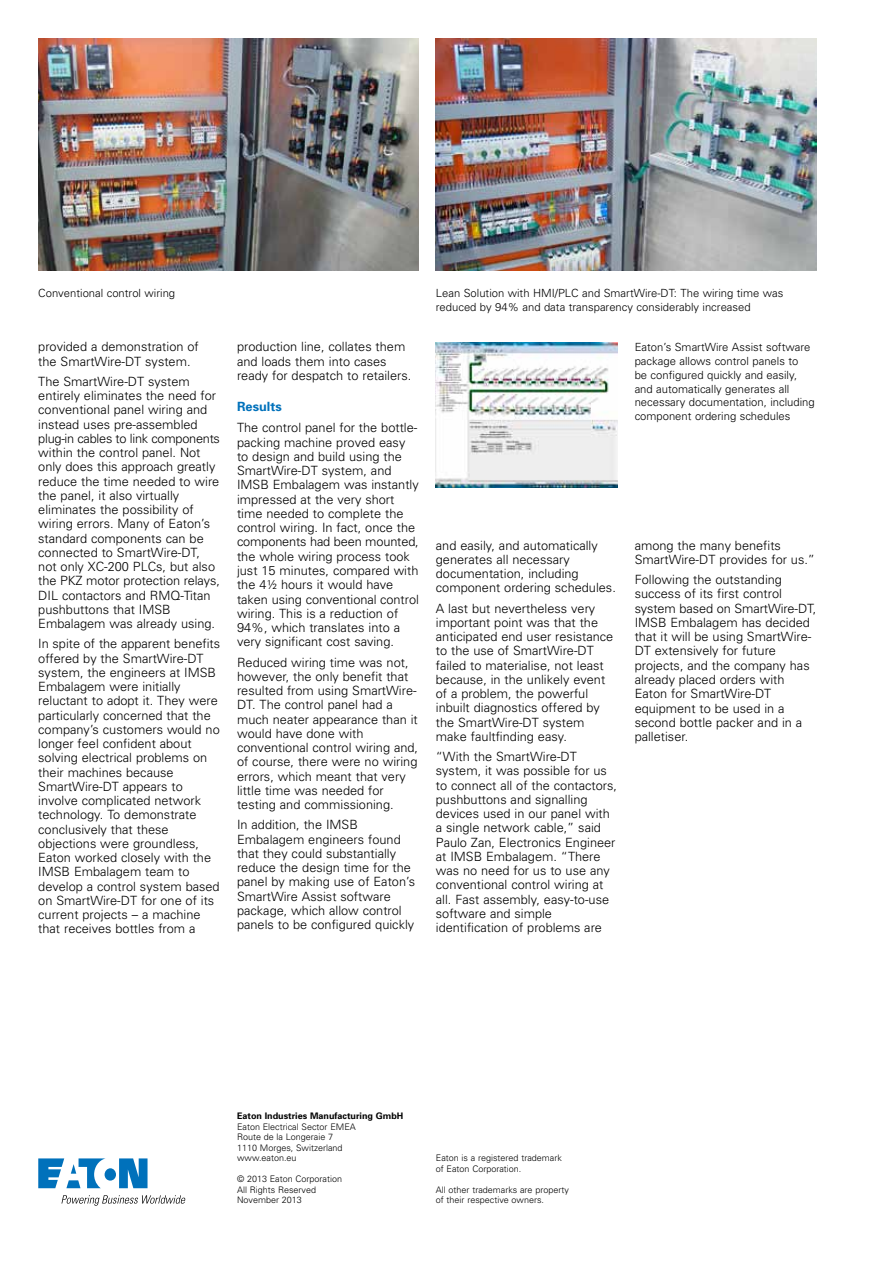
<style>
.page{position:relative;width:893px;height:1263px;background:#fff}
.page>*{position:absolute;margin:0;border:0;box-sizing:border-box;transform-origin:0 0}
.t1{font:300 12.75px/14.2px "Univers";color:#000}
.t2{font:700 12.75px "Univers";color:#0071bb}
.t3{font:300 11.25px/13.8px "Univers";color:#000}
.t4{font:300 9px/10.5px "Univers";color:#000}
.t5{font:700 9px "Univers";color:#000}
</style>
<div class="page">
<svg style="left:38px;top:1158px;width:110px;height:30px"></svg>
<svg style="left:61px;top:1195px;width:125px;height:11px"></svg>
<img style="left:436px;top:38px;width:380px;height:232px">
<img style="left:38px;top:38px;width:381px;height:232px">
<img style="left:436px;top:342px;width:182px;height:145px">
<p class="t3" style="left:38px;top:286px;width:138px">Conventional control wiring</p>
<p class="t3" style="left:436px;top:286px;width:349px">Lean Solution with HMI/PLC and SmartWire-DT: The wiring time was reduced by 94% and data transparency considerably increased</p>
<p class="t3" style="left:635px;top:340px;width:182px">Eaton’s SmartWire Assist software package allows control panels to<br>be configured quickly and easily, and automatically generates all necessary documentation, including component ordering schedules</p>
<p class="t1" style="left:38px;top:340px;width:162px">provided a demonstration of the SmartWire-DT system.</p>
<p class="t1" style="left:38px;top:374px;width:183px">The SmartWire-DT system entirely eliminates the need for conventional panel wiring and instead uses pre-assembled plug-in cables to link components within the control panel. Not only does this approach greatly reduce the time needed to wire the panel, it also virtually eliminates the possibility of wiring errors. Many of Eaton’s standard components can be connected to SmartWire-DT, not only XC-200 PLCs, but also the PKZ motor protection relays,<br>DIL contactors and RMQ-Titan pushbuttons that IMSB<br>Embalagem was already using.</p>
<p class="t1" style="left:38px;top:637px;width:183px">In spite of the apparent benefits offered by the SmartWire-DT system, the engineers at IMSB<br>Embalagem were initially reluctant to adopt it. They were particularly concerned that the company’s customers would no longer feel confident about solving electrical problems on their machines because<br>SmartWire-DT appears to involve complicated network technology. To demonstrate conclusively that these objections were groundless,<br>Eaton worked closely with the<br>IMSB Embalagem team to develop a control system based on SmartWire-DT for one of its current projects – a machine that receives bottles from a</p>
<p class="t1" style="left:237px;top:340px;width:176px">production line, collates them and loads them into cases ready for despatch to retailers.</p>
<p class="t2" style="left:237px;top:398px;width:46px">Results</p>
<p class="t1" style="left:237px;top:421px;width:183px">The control panel for the bottle&shy;packing machine proved easy to design and build using the<br>SmartWire-DT system, and<br>IMSB Embalagem was instantly impressed at the very short time needed to complete the control wiring. In fact, once the components had been mounted, the whole wiring process took just 15 minutes, compared with the 4½ hours it would have taken using conventional control wiring. This is a reduction of<br>94%, which translates into a very significant cost saving.</p>
<p class="t1" style="left:237px;top:655px;width:183px">Reduced wiring time was not, however, the only benefit that resulted from using SmartWire-<br>DT. The control panel had a much neater appearance than it would have done with conventional control wiring and, of course, there were no wiring errors, which meant that very little time was needed for testing and commissioning.</p>
<p class="t1" style="left:237px;top:818px;width:179px">In addition, the IMSB<br>Embalagem engineers found that they could substantially reduce the design time for the panel by making use of Eaton’s<br>SmartWire Assist software package, which allow control panels to be configured quickly</p>
<p class="t1" style="left:635px;top:538px;width:182px">among the many benefits<br>SmartWire-DT provides for us.”</p>
<p class="t1" style="left:635px;top:572px;width:183px">Following the outstanding success of its first control system based on SmartWire-DT,<br>IMSB Embalagem has decided that it will be using SmartWire-<br>DT extensively for future projects, and the company has already placed orders with<br>Eaton for SmartWire-DT equipment to be used in a second bottle packer and in a palletiser.</p>
<p class="t1" style="left:436px;top:538px;width:182px">and easily, and automatically generates all necessary documentation, including component ordering schedules.</p>
<p class="t1" style="left:436px;top:601px;width:179px">A last but nevertheless very important point was that the anticipated end user resistance to the use of SmartWire-DT failed to materialise, not least because, in the unlikely event of a problem, the powerful inbuilt diagnostics offered by the SmartWire-DT system make faultfinding easy.</p>
<p class="t1" style="left:436px;top:749px;width:183px">“With the SmartWire-DT system, it was possible for us to connect all of the contactors, pushbuttons and signalling devices used in our panel with a single network cable,” said<br>Paulo Zan, Electronics Engineer at IMSB Embalagem. “There was no need for us to use any conventional control wiring at all. Fast assembly, easy-to-use software and simple identification of problems are</p>
<p class="t5" style="left:237px;top:1111px;width:168px">Eaton Industries Manufacturing GmbH</p>
<p class="t4" style="left:237px;top:1121px;width:120px">Eaton Electrical Sector EMEA<br>Route de la Longeraie 7<br>1110 Morges, Switzerland www.eaton.eu</p>
<p class="t4" style="left:237px;top:1174px;width:106px">© 2013 Eaton Corporation<br>All Rights Reserved<br>November 2013</p>
<p class="t4" style="left:436px;top:1153px;width:128px">Eaton is a registered trademark of Eaton Corporation.</p>
<p class="t4" style="left:436px;top:1184px;width:135px">All other trademarks are property of their respective owners.</p>
</div>
